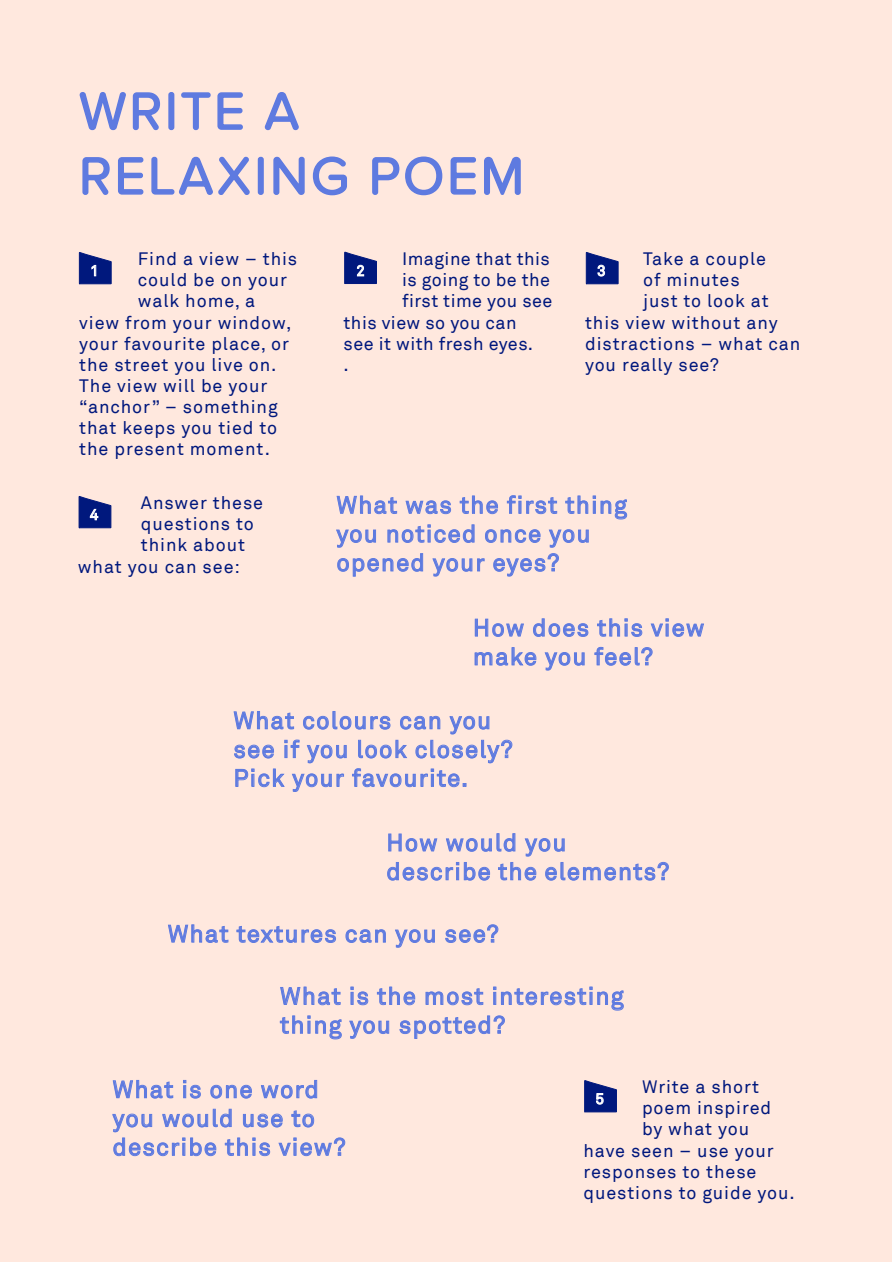
<style>
.page{position:relative;width:893px;height:1263px;background:#fff}
.page>*{position:absolute;margin:0;border:0;box-sizing:border-box;transform-origin:0 0}
.t1{font:54px/64.8px "Proxima Nova Soft W03";letter-spacing:.05em;color:#5e7ae0}
.t2{font:24px/28.8px "Akkurat";letter-spacing:.05em;color:#5e7ae0}
.t3{font:18px/21px "Akkurat";letter-spacing:.05em;color:#00187d}
.t4{font:18px "Akkurat";letter-spacing:.025em;color:#00187d}
.t5{font:15px "Akkurat";color:#fff}
</style>
<div class="page">
<div style="left:0;top:0;width:891px;height:1261px;background:#ffe8de"></div>
<svg style="left:79px;top:252px;width:33px;height:32px"></svg>
<svg style="left:344px;top:252px;width:33px;height:32px"></svg>
<svg style="left:586px;top:252px;width:32px;height:32px"></svg>
<svg style="left:79px;top:496px;width:32px;height:32px"></svg>
<svg style="left:79px;top:92px;width:81px;height:39px"></svg>
<svg style="left:168px;top:92px;width:75px;height:39px"></svg>
<svg style="left:264px;top:92px;width:35px;height:39px"></svg>
<svg style="left:82px;top:157px;width:28px;height:38px"></svg>
<svg style="left:118px;top:156px;width:132px;height:39px"></svg>
<svg style="left:257px;top:156px;width:7px;height:39px"></svg>
<svg style="left:273px;top:156px;width:32px;height:39px"></svg>
<svg style="left:312px;top:156px;width:35px;height:40px"></svg>
<svg style="left:372px;top:156px;width:71px;height:40px"></svg>
<svg style="left:450px;top:157px;width:26px;height:38px"></svg>
<svg style="left:484px;top:156px;width:37px;height:39px"></svg>
<svg style="left:336px;top:495px;width:291px;height:81px"></svg>
<svg style="left:475px;top:619px;width:49px;height:18px"></svg>
<svg style="left:533px;top:618px;width:55px;height:19px"></svg>
<svg style="left:597px;top:618px;width:45px;height:19px"></svg>
<svg style="left:651px;top:619px;width:53px;height:18px"></svg>
<svg style="left:475px;top:647px;width:61px;height:18px"></svg>
<svg style="left:545px;top:652px;width:39px;height:18px"></svg>
<svg style="left:595px;top:647px;width:57px;height:18px"></svg>
<svg style="left:234px;top:711px;width:60px;height:18px"></svg>
<svg style="left:303px;top:711px;width:62px;height:18px"></svg>
<svg style="left:371px;top:716px;width:19px;height:13px"></svg>
<svg style="left:400px;top:716px;width:40px;height:13px"></svg>
<svg style="left:450px;top:716px;width:39px;height:18px"></svg>
<svg style="left:234px;top:740px;width:278px;height:52px"></svg>
<svg style="left:388px;top:834px;width:49px;height:18px"></svg>
<svg style="left:446px;top:833px;width:69px;height:19px"></svg>
<svg style="left:525px;top:838px;width:39px;height:18px"></svg>
<svg style="left:387px;top:862px;width:103px;height:18px"></svg>
<svg style="left:498px;top:862px;width:38px;height:18px"></svg>
<svg style="left:545px;top:862px;width:124px;height:18px"></svg>
<svg style="left:168px;top:924px;width:60px;height:19px"></svg>
<svg style="left:237px;top:926px;width:99px;height:17px"></svg>
<svg style="left:346px;top:929px;width:40px;height:14px"></svg>
<svg style="left:395px;top:929px;width:40px;height:18px"></svg>
<svg style="left:445px;top:924px;width:53px;height:19px"></svg>
<svg style="left:280px;top:987px;width:61px;height:18px"></svg>
<svg style="left:280px;top:1016px;width:62px;height:23px"></svg>
<svg style="left:349px;top:987px;width:275px;height:52px"></svg>
<svg style="left:113px;top:1080px;width:60px;height:18px"></svg>
<svg style="left:183px;top:1080px;width:18px;height:18px"></svg>
<svg style="left:211px;top:1085px;width:41px;height:13px"></svg>
<svg style="left:261px;top:1080px;width:56px;height:18px"></svg>
<svg style="left:112px;top:1114px;width:40px;height:18px"></svg>
<svg style="left:162px;top:1109px;width:70px;height:18px"></svg>
<svg style="left:243px;top:1114px;width:40px;height:13px"></svg>
<svg style="left:291px;top:1110px;width:23px;height:17px"></svg>
<svg style="left:114px;top:1138px;width:102px;height:18px"></svg>
<svg style="left:225px;top:1138px;width:45px;height:18px"></svg>
<svg style="left:279px;top:1138px;width:66px;height:18px"></svg>
<svg style="left:584px;top:1080px;width:33px;height:32px"></svg>
<h1 class="t1" style="left:79px;top:78px;width:447px">WRITE A<br>RELAXING POEM</h1>
<p class="t3" style="left:138px;top:249px;width:161px">Find a view – this could be on your walk home, a</p>
<p class="t5" style="left:90px;top:262px;width:10px">1</p>
<p class="t3" style="left:79px;top:313px;width:214px">view from your window, your favourite place, or the street you live on.<br>The view will be your “anchor” – something that keeps you tied to the present moment.</p>
<p class="t4" style="left:402px;top:248px;width:149px">Imagine that this</p>
<p class="t4" style="left:402px;top:269px;width:150px">is going to be the</p>
<p class="t4" style="left:402px;top:290px;width:152px">first time you see</p>
<p class="t4" style="left:344px;top:312px;width:174px">this view so you can</p>
<p class="t4" style="left:344px;top:333px;width:191px">see it with fresh eyes.</p>
<p class="t3" style="left:344px;top:354px;width:7px">.</p>
<p class="t5" style="left:356px;top:262px;width:10px">2</p>
<p class="t3" style="left:643px;top:249px;width:127px">Take a couple of minutes just to look at</p>
<p class="t5" style="left:597px;top:262px;width:10px">3</p>
<p class="t3" style="left:585px;top:313px;width:217px">this view without any distractions – what can you really see?</p>
<p class="t5" style="left:90px;top:506px;width:10px">4</p>
<p class="t3" style="left:141px;top:493px;width:124px">Answer these questions to think about</p>
<p class="t3" style="left:78px;top:557px;width:164px">what you can see:</p>
<h2 class="t2" style="left:336px;top:491px;width:292px">What was the first thing you noticed once you opened your eyes?</h2>
<h2 class="t2" style="left:473px;top:614px;width:233px">How does this view make you feel?</h2>
<h2 class="t2" style="left:233px;top:707px;width:281px">What colours can you see if you look closely?<br>Pick your favourite.</h2>
<h2 class="t2" style="left:386px;top:829px;width:284px">How would you describe the elements?</h2>
<h2 class="t2" style="left:168px;top:920px;width:332px">What textures can you see?</h2>
<h2 class="t2" style="left:280px;top:982px;width:345px">What is the most interesting thing you spotted?</h2>
<h2 class="t2" style="left:113px;top:1075px;width:234px">What is one word you would use to describe this view?</h2>
<p class="t3" style="left:642px;top:1077px;width:131px">Write a short poem inspired by what you</p>
<p class="t5" style="left:595px;top:1090px;width:10px">5</p>
<p class="t3" style="left:583px;top:1141px;width:213px">have seen – use your responses to these questions to guide you.</p>
</div>
